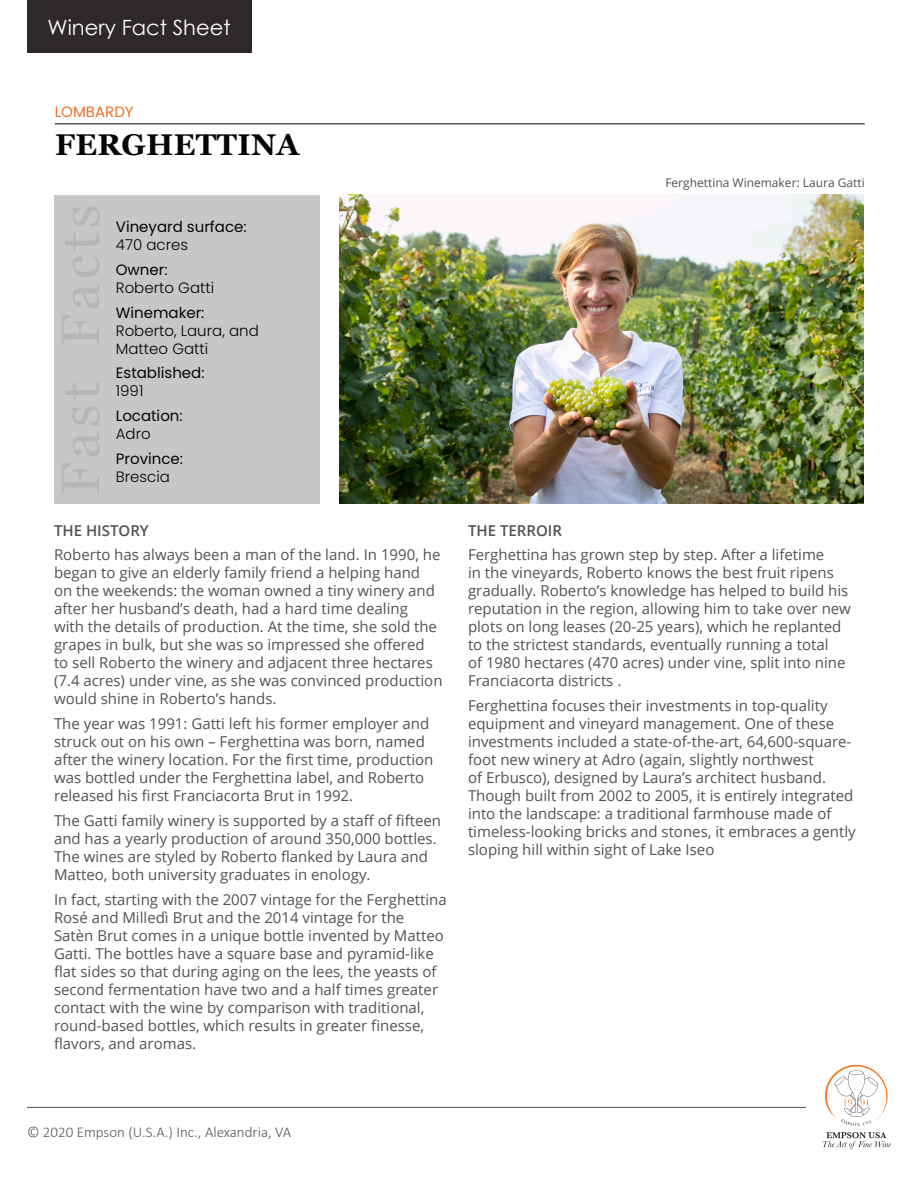
<style>
.page{position:relative;width:918px;height:1188px;background:#fff}
.page>*{position:absolute;margin:0;border:0;box-sizing:border-box;transform-origin:0 0}
.SectionHeader{font:700 30px "Georgia";letter-spacing:.01em;color:#050505}
.t1{font:21px "Century Gothic";color:#fff}
.text{font:15px/18px "Open Sans";color:#515252}
.Winery_Name_Text{font:300 15px "Poppins";color:#050505}
.Winery_Name_Text-2{font:15px "Poppins";color:#050505}
.t2{font:300 15px "Calibri";color:#5d5654}
.text-2{font:600 15px "Open Sans";color:#515252}
.Region_Text{font:15px "Poppins";color:#ec7123}
.text-3{font:12px "Open Sans";color:#515252}
</style>
<div class="page">
<svg style="left:823px;top:1132px;width:68px;height:17px"></svg>
<svg style="left:825px;top:1065px;width:63px;height:61px"></svg>
<hr style="left:27px;top:1107px;width:779px;height:1px;background:#524a47">
<div style="left:54px;top:195px;width:266px;height:309px;background:#c8c7c7"></div>
<hr style="left:55px;top:123px;width:810px;height:1px;background:#040503">
<img style="left:339px;top:195px;width:525px;height:309px">
<div style="left:27px;top:0;width:225px;height:53px;background:#2e2828"></div>
<p class="t1" style="left:48px;top:13px;width:184px">Winery Fact Sheet</p>
<p class="Region_Text" style="left:55px;top:103px;width:80px">LOMBARDY</p>
<p class="SectionHeader" style="left:55px;top:126px;width:246px">FERGHETTINA</p>
<p class="Winery_Name_Text-2" style="left:116px;top:218px;width:132px">Vineyard surface:</p>
<p class="Winery_Name_Text" style="left:116px;top:236px;width:74px">470 acres</p>
<p class="Winery_Name_Text-2" style="left:116px;top:261px;width:53px">Owner:</p>
<p class="Winery_Name_Text" style="left:116px;top:279px;width:100px">Roberto Gatti</p>
<p class="Winery_Name_Text-2" style="left:116px;top:304px;width:90px">Winemaker:</p>
<p class="Winery_Name_Text" style="left:116px;top:322px;width:144px">Roberto, Laura, and</p>
<p class="Winery_Name_Text" style="left:116px;top:340px;width:94px">Matteo Gatti</p>
<p class="Winery_Name_Text-2" style="left:116px;top:364px;width:90px">Established:</p>
<p class="Winery_Name_Text" style="left:116px;top:382px;width:29px">1991</p>
<p class="Winery_Name_Text-2" style="left:116px;top:407px;width:68px">Location:</p>
<p class="Winery_Name_Text" style="left:116px;top:425px;width:36px">Adro</p>
<p class="Winery_Name_Text-2" style="left:116px;top:450px;width:69px">Province:</p>
<p class="Winery_Name_Text" style="left:116px;top:468px;width:56px">Brescia</p>
<p class="text-2" style="left:54px;top:520px;width:96px">THE HISTORY</p>
<p class="text" style="left:54px;top:546px;width:390px">Roberto has always been a man of the land. In 1990, he began to give an elderly family friend a helping hand<br>on the weekends: the woman owned a tiny winery and after her husband’s death, had a hard time dealing<br>with the details of production. At the time, she sold the grapes in bulk, but she was so impressed she offered to sell Roberto the winery and adjacent three hectares (7.4 acres) under vine, as she was convinced production would shine in Roberto’s hands.</p>
<p class="text" style="left:54px;top:714px;width:381px">The year was 1991: Gatti left his former employer and struck out on his own – Ferghettina was born, named after the winery location. For the first time, production was bottled under the Ferghettina label, and Roberto released his first Franciacorta Brut in 1992.</p>
<p class="text" style="left:54px;top:811px;width:389px">The Gatti family winery is supported by a staff of fifteen and has a yearly production of around 350,000 bottles.<br>The wines are styled by Roberto flanked by Laura and Matteo, both university graduates in enology.</p>
<p class="text" style="left:54px;top:890px;width:394px">In fact, starting with the 2007 vintage for the Ferghettina Rosé and Milledì Brut and the 2014 vintage for the Satèn Brut comes in a unique bottle invented by Matteo Gatti. The bottles have a square base and pyramid-like flat sides so that during aging on the lees, the yeasts of second fermentation have two and a half times greater contact with the wine by comparison with traditional, round-based bottles, which results in greater finesse, flavors, and aromas.</p>
<p class="text-3" style="left:665px;top:174px;width:201px">Ferghettina Winemaker: Laura Gatti</p>
<p class="text-2" style="left:468px;top:520px;width:96px">THE TERROIR</p>
<p class="text" style="left:468px;top:546px;width:384px">Ferghettina has grown step by step. After a lifetime<br>in the vineyards, Roberto knows the best fruit ripens gradually. Roberto’s knowledge has helped to build his reputation in the region, allowing him to take over new plots on long leases (20-25 years), which he replanted to the strictest standards, eventually running a total<br>of 1980 hectares (470 acres) under vine, split into nine Franciacorta districts .</p>
<p class="text" style="left:468px;top:696px;width:389px">Ferghettina focuses their investments in top-quality equipment and vineyard management. One of these investments included a state-of-the-art, 64,600-square&shy;foot new winery at Adro (again, slightly northwest<br>of Erbusco), designed by Laura’s architect husband.<br>Though built from 2002 to 2005, it is entirely integrated into the landscape: a traditional farmhouse made of timeless-looking bricks and stones, it embraces a gently sloping hill within sight of Lake Iseo</p>
<p class="t2" style="left:27px;top:1122px;width:266px">© 2020 Empson (U.S.A.) Inc., Alexandria, VA</p>
</div>
